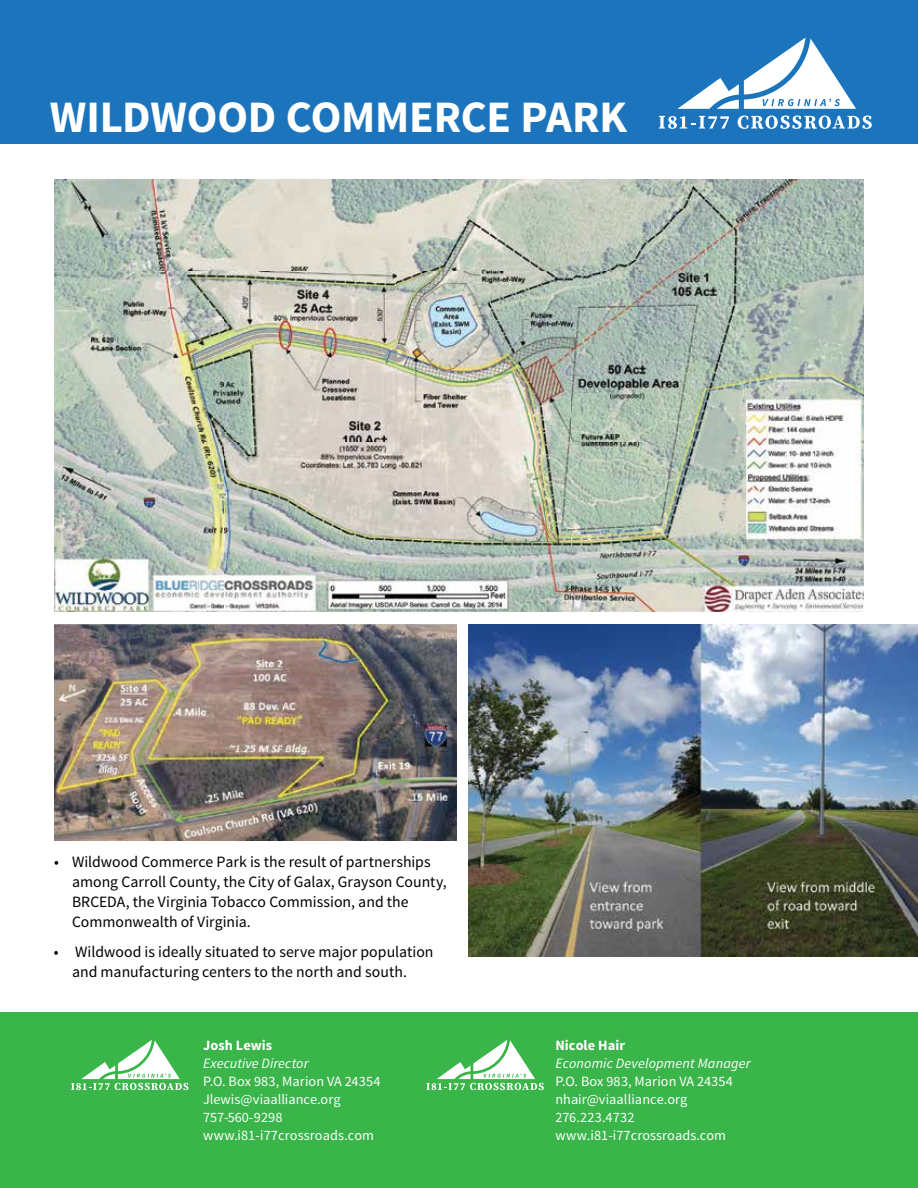
<style>
.page{position:relative;width:918px;height:1188px;background:#fff}
.page>*{position:absolute;margin:0;border:0;box-sizing:border-box;transform-origin:0 0}
.t1{font:700 45px "Source Sans Pro";letter-spacing:-.005em;color:#fff}
.t2{font:15.75px/20.2px "Source Sans Pro";color:#000}
.t3{font:14.25px/18px "Source Sans Pro";letter-spacing:.005em;color:#fff}
.t4{font:italic 14.25px "Source Sans Pro";letter-spacing:.01em;color:#fff}
.t5{font:700 14.25px "Source Sans Pro";letter-spacing:.005em;color:#fff}
</style>
<div class="page">
<div style="left:0;top:0;width:918px;height:144px;background:#1c75bc"></div>
<div style="left:0;top:1012px;width:918px;height:176px;background:#39b54a"></div>
<img style="left:54px;top:625px;width:402px;height:215px">
<img style="left:54px;top:180px;width:810px;height:431px">
<img style="left:468px;top:625px;width:450px;height:331px">
<svg style="left:659px;top:116px;width:70px;height:13px"></svg>
<svg style="left:738px;top:116px;width:134px;height:13px"></svg>
<svg style="left:677px;top:38px;width:179px;height:71px"></svg>
<svg style="left:71px;top:1040px;width:117px;height:50px"></svg>
<svg style="left:426px;top:1040px;width:118px;height:50px"></svg>
<h1 class="t1" style="left:50px;top:88px;width:579px">WILDWOOD COMMERCE PARK</h1>
<p class="t2" style="left:72px;top:852px;width:376px;text-indent:-18px">• Wildwood Commerce Park is the result of partnerships among Carroll County, the City of Galax, Grayson County, BRCEDA, the Virginia Tobacco Commission, and the Commonwealth of Virginia.</p>
<p class="t2" style="left:54px;top:942px;width:381px;text-align:center">• Wildwood is ideally situated to serve major population and manufacturing centers to the north and south.</p>
<p class="t5" style="left:203px;top:1036px;width:71px">Josh Lewis</p>
<p class="t4" style="left:203px;top:1055px;width:107px">Executive Director</p>
<p class="t3" style="left:203px;top:1073px;width:179px">P.O. Box 983, Marion VA 24354<br>Jlewis@viaalliance.org<br>757-560-9298 www.i81-i77crossroads.com</p>
<p class="t5" style="left:555px;top:1036px;width:71px">Nicole Hair</p>
<p class="t4" style="left:555px;top:1055px;width:197px">Economic Development Manager</p>
<p class="t3" style="left:555px;top:1073px;width:179px">P.O. Box 983, Marion VA 24354 nhair@viaalliance.org<br>276.223.4732 www.i81-i77crossroads.com</p>
</div>
